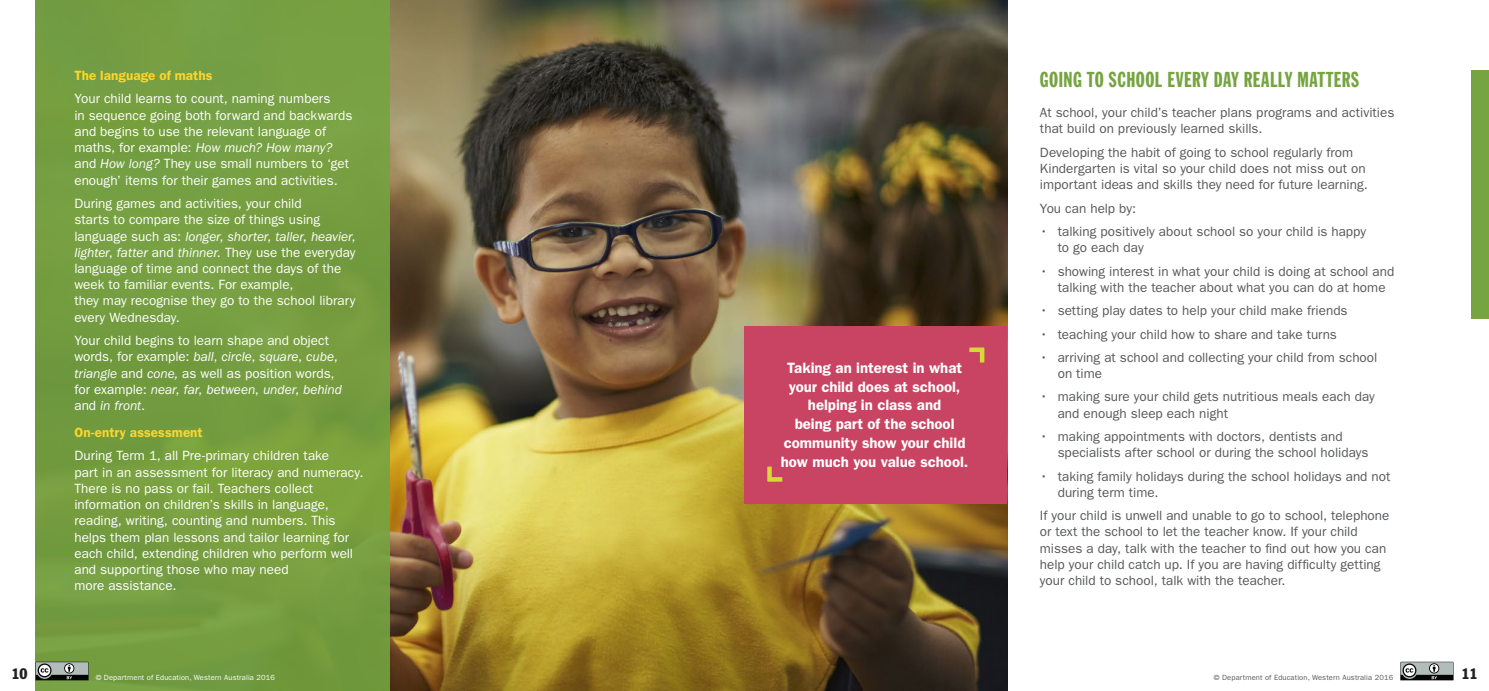
<style>
.page{position:relative;width:1489px;height:691px;background:#fff}
.page>*{position:absolute;margin:0;border:0;box-sizing:border-box;transform-origin:0 0}
.t1{font:21.25px "Franklin Gothic Extra Cond";letter-spacing:.025em;color:#75a440}
.t2{font:600 15px/18.8px "ITC Franklin Gothic Std";letter-spacing:-.005em;color:#fff;text-align:center}
.t3{font:condensed 15px "Franklin Gothic";color:#231f20}
.t4{font:13.5px/16.2px "ITC Franklin Gothic Std";color:#57585a}
.t5{font:13.5px/16.2px "ITC Franklin Gothic Std";color:#fff}
.t6{font:600 13.5px "ITC Franklin Gothic Std";letter-spacing:.005em;color:#ffd42c}
.t7{font:7.5px "ITC Franklin Gothic Std";letter-spacing:.02em;color:#fff}
.t8{font:7.5px "ITC Franklin Gothic Std";letter-spacing:.02em;color:#57585a}
.s1{font-style:italic}
</style>
<div class="page">
<img style="left:390px;top:0;width:617px;height:691px">
<div style="left:744px;top:326px;width:263px;height:177px;background:#c84462"></div>
<div style="left:1470px;top:71px;width:18px;height:248px;background:#75a440"></div>
<div style="left:35px;top:0;width:355px;height:691px;background:#75a440"></div>
<svg style="left:969px;top:347px;width:15px;height:16px"></svg>
<svg style="left:767px;top:467px;width:15px;height:15px"></svg>
<svg style="left:35px;top:662px;width:54px;height:18px"></svg>
<svg style="left:1400px;top:662px;width:53px;height:18px"></svg>
<p class="t6" style="left:74px;top:67px;width:139px">The language of maths</p>
<p class="t5" style="left:74px;top:91px;width:279px">Your child learns to count, naming numbers<br>in sequence going both forward and backwards and begins to use the relevant language of maths, for example: <span class="s1">How much? How many? </span>and <span class="s1">How long?</span> They use small numbers to ‘get enough’ items for their games and activities.</p>
<p class="t5" style="left:74px;top:195px;width:282px">During games and activities, your child<br>starts to compare the size of things using language such as: <span class="s1">longer</span>, <span class="s1">shorter</span>, <span class="s1">taller</span>, <span class="s1">heavier</span>, <span class="s1">lighter</span>, <span class="s1">fatter</span> and <span class="s1">thinner</span>. They use the everyday language of time and connect the days of the week to familiar events. For example,<br>they may recognise they go to the school library every Wednesday.</p>
<p class="t5" style="left:74px;top:332px;width:269px">Your child begins to learn shape and object words, for example: <span class="s1">ball</span>, <span class="s1">circle</span>, <span class="s1">square</span>, <span class="s1">cube</span>, <span class="s1">triangle</span> and <span class="s1">cone,</span> as well as position words, for example: <span class="s1">near</span>, <span class="s1">far</span>, <span class="s1">between</span>, <span class="s1">under</span>, <span class="s1">behind </span>and <span class="s1">in front</span>.</p>
<p class="t6" style="left:74px;top:424px;width:130px">On-entry assessment</p>
<p class="t5" style="left:74px;top:448px;width:290px">During Term 1, all Pre-primary children take<br>part in an assessment for literacy and numeracy.<br>There is no pass or fail. Teachers collect information on children’s skills in language, reading, writing, counting and numbers. This helps them plan lessons and tailor learning for each child, extending children who perform well and supporting those who may need<br>more assistance.</p>
<p class="t2" style="left:780px;top:358px;width:189px">Taking an interest in what your child does at school, helping in class and<br>being part of the school community show your child how much you value school.</p>
<h1 class="t1" style="left:1039px;top:68px;width:321px">GOING TO SCHOOL EVERY DAY REALLY MATTERS</h1>
<p class="t4" style="left:1039px;top:105px;width:356px">At school, your child’s teacher plans programs and activities that build on previously learned skills.</p>
<p class="t4" style="left:1039px;top:144px;width:329px">Developing the habit of going to school regularly from<br>Kindergarten is vital so your child does not miss out on important ideas and skills they need for future learning.</p>
<p class="t4" style="left:1039px;top:200px;width:98px">You can help by:</p>
<p class="t4" style="left:1057px;top:223px;width:310px;text-indent:-18px">• talking positively about school so your child is happy to go each day</p>
<p class="t4" style="left:1057px;top:263px;width:338px;text-indent:-18px">• showing interest in what your child is doing at school and talking with the teacher about what you can do at home</p>
<p class="t4" style="left:1039px;top:303px;width:309px">• setting play dates to help your child make friends</p>
<p class="t4" style="left:1039px;top:326px;width:298px">• teaching your child how to share and take turns</p>
<p class="t4" style="left:1057px;top:349px;width:321px;text-indent:-18px">• arriving at school and collecting your child from school on time</p>
<p class="t4" style="left:1057px;top:389px;width:318px;text-indent:-18px">• making sure your child gets nutritious meals each day and enough sleep each night</p>
<p class="t4" style="left:1057px;top:428px;width:312px;text-indent:-18px">• making appointments with doctors, dentists and specialists after school or during the school holidays</p>
<p class="t4" style="left:1057px;top:468px;width:334px;text-indent:-18px">• taking family holidays during the school holidays and not during term time.</p>
<p class="t4" style="left:1039px;top:508px;width:351px">If your child is unwell and unable to go to school, telephone or text the school to let the teacher know. If your child misses a day, talk with the teacher to find out how you can help your child catch up. If you are having difficulty getting your child to school, talk with the teacher.</p>
<p class="t3" style="left:11px;top:665px;width:18px">10</p>
<p class="t7" style="left:96px;top:673px;width:181px">© Department of Education, Western Australia 2016</p>
<p class="t8" style="left:1213px;top:673px;width:181px">© Department of Education, Western Australia 2016</p>
<p class="t3" style="left:1461px;top:665px;width:18px">11</p>
</div>
